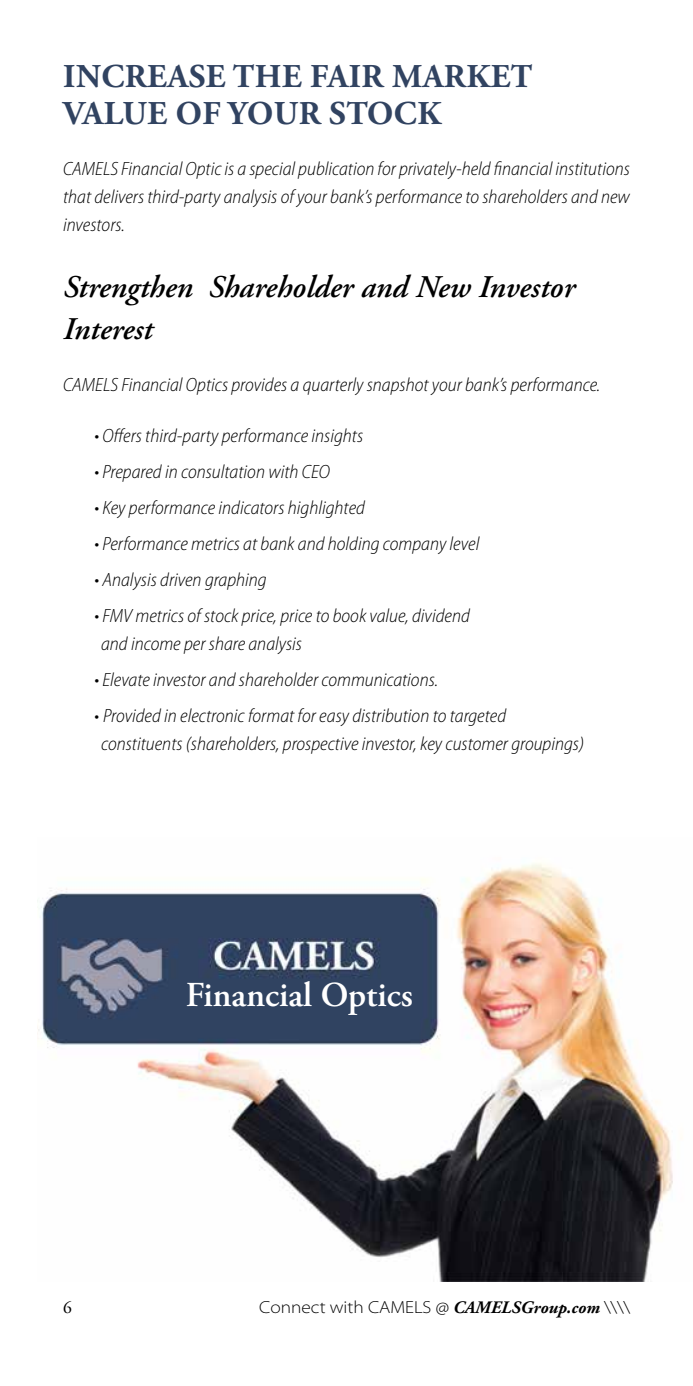
<style>
.page{position:relative;width:693px;height:1386px;background:#fff}
.page>*{position:absolute;margin:0;border:0;box-sizing:border-box;transform-origin:0 0}
.t1{font:600 35px "Adobe Garamond Pro";color:#fff}
.t2{font:700 33.25px/36.8px "Adobe Garamond Pro";letter-spacing:.015em;color:#314361}
.t3{font:italic 600 31.5px/42px "Adobe Garamond Pro";color:#000}
.t4{font:italic 300 semi-condensed 19.25px/28px "Myriad Pro";color:#000}
.t5{font:300 semi-expanded 17.5px "Myriad Pro";color:#000}
.t6{font:17.5px "Adobe Garamond Pro";color:#000}
.s1{font-style:normal}
.s2{font-family:"Adobe Garamond Pro";font-weight:700;font-style:italic;font-stretch:normal}
</style>
<div class="page">
<img style="left:38px;top:863px;width:635px;height:418px">
<h2 class="t2" style="left:63px;top:59px;width:471px">INCREASE THE FAIR MARKET<br>VALUE OF YOUR STOCK</h2>
<p class="t4" style="left:63px;top:156px;width:569px;text-align:justify">CAMELS Financial Optic is a special publication for privately-held financial institutions that delivers third-party analysis of your bank’s performance to shareholders and new investors.</p>
<h3 class="t3" style="left:63px;top:267px;width:514px">Strengthen Shareholder and New Investor<br>Interest</h3>
<p class="t4" style="left:63px;top:371px;width:539px">CAMELS Financial Optics provides a quarterly snapshot your bank’s performance.</p>
<p class="t4" style="left:94px;top:422px;width:270px">• Offers third-party performance insights</p>
<p class="t4" style="left:94px;top:458px;width:237px">• Prepared in consultation with CEO</p>
<p class="t4" style="left:94px;top:494px;width:272px">• Key performance indicators highlighted</p>
<p class="t4" style="left:94px;top:530px;width:386px">• Performance metrics at bank and holding company level</p>
<p class="t4" style="left:94px;top:566px;width:174px">• Analysis driven graphing</p>
<p class="t4" style="left:101px;top:602px;width:370px;text-indent:-7px">• FMV metrics of stock price, price to book value, dividend and income per share analysis</p>
<p class="t4" style="left:94px;top:666px;width:345px">• Elevate investor and shareholder communications.</p>
<p class="t4" style="left:101px;top:702px;width:485px;text-indent:-7px"><span class="s1">•</span> Provided in electronic format for easy distribution to targeted constituents (shareholders, prospective investor, key customer groupings)</p>
<h1 class="t1" style="left:186px;top:975px;width:229px">Financial Optics</h1>
<p class="t6" style="left:63px;top:1297px;width:10px">6</p>
<p class="t5" style="left:259px;top:1298px;width:372px">Connect with CAMELS @ <span class="s2">CAMELSGroup.com</span> \\\\</p>
</div>
